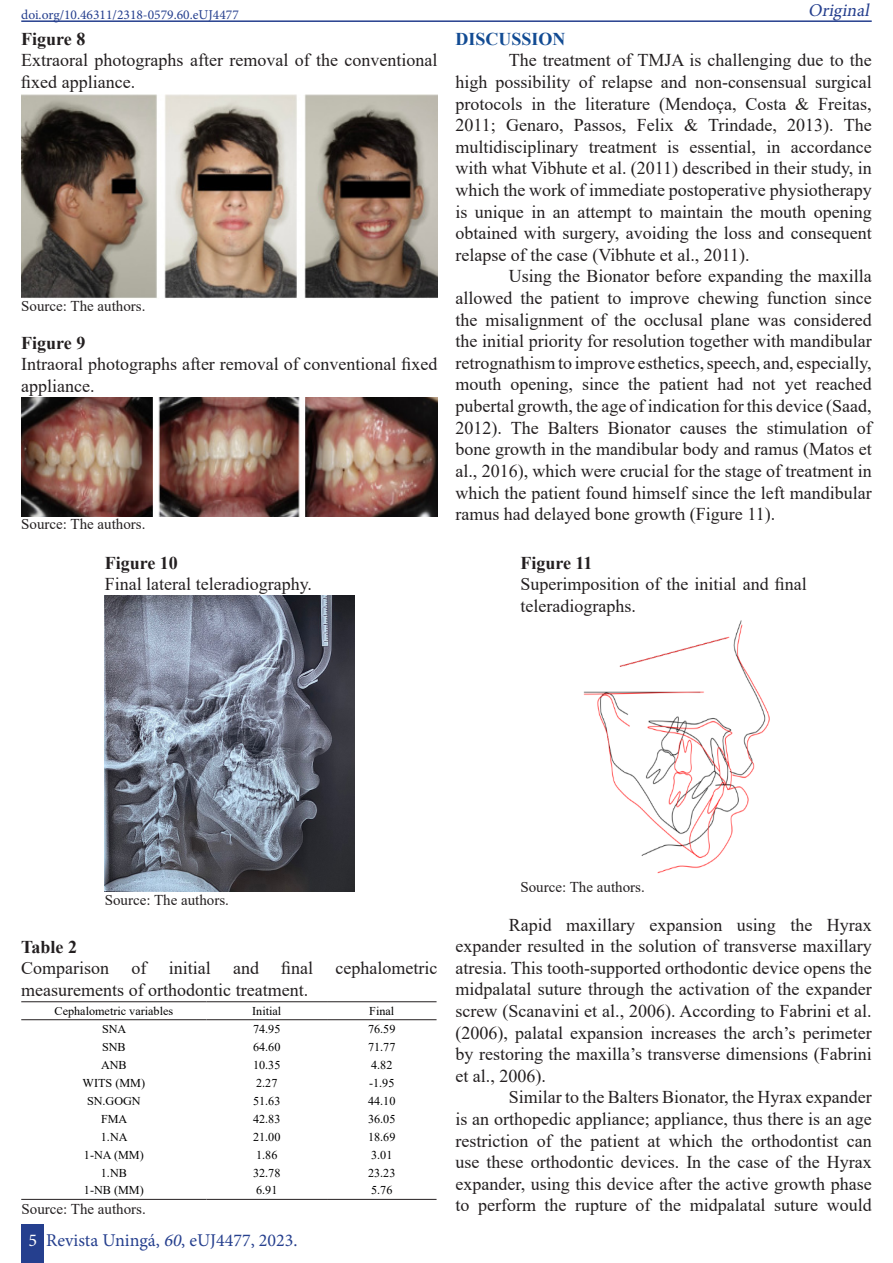
<style>
.page{position:relative;width:893px;height:1263px;background:#fff}
.page>*{position:absolute;margin:0;border:0;box-sizing:border-box;transform-origin:0 0}
.t1{font:18px/21.6px "Times New Roman";color:#231f20;text-align:justify}
.t2{font:700 18px "Times New Roman";color:#231f20}
.t3{font:18px "Minion Pro";color:#253f8e}
.t4{font:700 18px "Times New Roman";color:#124b93}
.t5{font:italic 18px "Minion Pro";color:#253f8e}
.t6{font:15px "Times New Roman";color:#231f20}
.t7{font:13.5px "Minion Pro";color:#253f8e}
.t8{font:12px "Times New Roman";color:#000}
.s1{color:#fff}
.s2{font-style:italic}
</style>
<div class="page">
<div style="left:22px;top:1224px;width:22px;height:39px;background:#253f8e"></div>
<hr style="left:21px;top:20px;width:851px;height:2px;background:#253f8e">
<img style="left:21px;top:94px;width:416px;height:204px">
<img style="left:21px;top:398px;width:416px;height:119px">
<img style="left:105px;top:596px;width:249px;height:296px">
<img style="left:583px;top:620px;width:187px;height:254px">
<svg style="left:21px;top:1002px;width:416px;height:197px"></svg>
<hr style="left:21px;top:1001px;width:186px;height:1px;background:#231f20">
<hr style="left:207px;top:1001px;width:120px;height:1px;background:#231f20">
<hr style="left:327px;top:1001px;width:110px;height:1px;background:#231f20">
<hr style="left:21px;top:1019px;width:186px;height:1px;background:#231f20">
<hr style="left:207px;top:1019px;width:120px;height:1px;background:#231f20">
<hr style="left:327px;top:1019px;width:110px;height:1px;background:#231f20">
<hr style="left:21px;top:1199px;width:186px;height:1px;background:#231f20">
<hr style="left:207px;top:1199px;width:120px;height:1px;background:#231f20">
<hr style="left:327px;top:1199px;width:110px;height:1px;background:#231f20">
<p class="t7" style="left:21px;top:5px;width:219px">doi.org/10.46311/2318-0579.60.eUJ4477</p>
<p class="t5" style="left:808px;top:-2px;width:67px">Original</p>
<p class="t4" style="left:455px;top:26px;width:112px">DISCUSSION</p>
<p class="t1" style="left:455px;top:49px;width:418px;text-indent:53px">The treatment of TMJA is challenging due to the high possibility of relapse and non-consensual surgical protocols in the literature (Mendoça, Costa &amp; Freitas, 2011; Genaro, Passos, Felix &amp; Trindade, 2013). The multidisciplinary treatment is essential, in accordance with what Vibhute et al. (2011) described in their study, in which the work of immediate postoperative physiotherapy is unique in an attempt to maintain the mouth opening obtained with surgery, avoiding the loss and consequent relapse of the case (Vibhute et al., 2011).</p>
<p class="t1" style="left:455px;top:265px;width:418px;text-indent:53px">Using the Bionator before expanding the maxilla allowed the patient to improve chewing function since the misalignment of the occlusal plane was considered the initial priority for resolution together with mandibular retrognathism to improve esthetics, speech, and, especially, mouth opening, since the patient had not yet reached pubertal growth, the age of indication for this device (Saad, 2012). The Balters Bionator causes the stimulation of bone growth in the mandibular body and ramus (Matos et al., 2016), which were crucial for the stage of treatment in which the patient found himself since the left mandibular ramus had delayed bone growth (Figure 11).</p>
<p class="t2" style="left:21px;top:26px;width:66px">Figure 8</p>
<p class="t1" style="left:21px;top:49px;width:418px">Extraoral photographs after removal of the conventional fixed appliance.</p>
<p class="t6" style="left:21px;top:295px;width:126px">Source: The authors.</p>
<p class="t2" style="left:21px;top:330px;width:66px">Figure 9</p>
<p class="t1" style="left:21px;top:353px;width:418px">Intraoral photographs after removal of conventional fixed appliance.</p>
<p class="t6" style="left:21px;top:514px;width:126px">Source: The authors.</p>
<p class="t2" style="left:105px;top:549px;width:75px">Figure 10</p>
<p class="t1" style="left:105px;top:573px;width:209px">Final lateral teleradiography.</p>
<p class="t2" style="left:520px;top:549px;width:74px">Figure 11</p>
<p class="t1" style="left:520px;top:573px;width:288px">Superimposition of the initial and final teleradiographs.</p>
<p class="t6" style="left:105px;top:889px;width:126px">Source: The authors.</p>
<p class="t2" style="left:21px;top:934px;width:57px">Table 2</p>
<p class="t1" style="left:21px;top:957px;width:418px">Comparison of initial and final cephalometric measurements of orthodontic treatment.</p>
<p class="t8" style="left:55px;top:1002px;width:120px">Cephalometric variables</p>
<p class="t8" style="left:252px;top:1002px;width:31px">Initial</p>
<p class="t8" style="left:369px;top:1002px;width:27px">Final</p>
<p class="t8" style="left:102px;top:1020px;width:26px">SNA</p>
<p class="t8" style="left:253px;top:1020px;width:29px">74.95</p>
<p class="t8" style="left:368px;top:1020px;width:29px">76.59</p>
<p class="t8" style="left:102px;top:1038px;width:25px">SNB</p>
<p class="t8" style="left:253px;top:1038px;width:29px">64.60</p>
<p class="t8" style="left:368px;top:1038px;width:29px">71.77</p>
<p class="t8" style="left:101px;top:1056px;width:27px">ANB</p>
<p class="t8" style="left:253px;top:1056px;width:29px">10.35</p>
<p class="t8" style="left:371px;top:1056px;width:23px">4.82</p>
<p class="t8" style="left:83px;top:1074px;width:64px">WITS (MM)</p>
<p class="t8" style="left:256px;top:1074px;width:23px">2.27</p>
<p class="t8" style="left:369px;top:1074px;width:27px">-1.95</p>
<p class="t8" style="left:87px;top:1092px;width:55px">SN.GOGN</p>
<p class="t8" style="left:253px;top:1092px;width:29px">51.63</p>
<p class="t8" style="left:368px;top:1092px;width:29px">44.10</p>
<p class="t8" style="left:101px;top:1110px;width:28px">FMA</p>
<p class="t8" style="left:253px;top:1110px;width:29px">42.83</p>
<p class="t8" style="left:368px;top:1110px;width:29px">36.05</p>
<p class="t8" style="left:101px;top:1128px;width:28px">1.NA</p>
<p class="t8" style="left:253px;top:1128px;width:29px">21.00</p>
<p class="t8" style="left:368px;top:1128px;width:29px">18.69</p>
<p class="t8" style="left:84px;top:1146px;width:61px">1-NA (MM)</p>
<p class="t8" style="left:256px;top:1146px;width:23px">1.86</p>
<p class="t8" style="left:371px;top:1146px;width:23px">3.01</p>
<p class="t8" style="left:101px;top:1164px;width:28px">1.NB</p>
<p class="t8" style="left:253px;top:1164px;width:29px">32.78</p>
<p class="t8" style="left:368px;top:1164px;width:29px">23.23</p>
<p class="t8" style="left:84px;top:1182px;width:61px">1-NB (MM)</p>
<p class="t8" style="left:256px;top:1182px;width:23px">6.91</p>
<p class="t8" style="left:371px;top:1182px;width:23px">5.76</p>
<p class="t6" style="left:22px;top:1199px;width:126px">Source: The authors.</p>
<p class="t3" style="left:29px;top:1228px;width:271px"><span class="s1">5</span> Revista Uningá, <span class="s2">60</span>, eUJ4477, 2023.</p>
<p class="t6" style="left:520px;top:876px;width:126px">Source: The authors.</p>
<p class="t1" style="left:455px;top:913px;width:418px;text-indent:53px">Rapid maxillary expansion using the Hyrax expander resulted in the solution of transverse maxillary atresia. This tooth-supported orthodontic device opens the midpalatal suture through the activation of the expander screw (Scanavini et al., 2006). According to Fabrini et al. (2006), palatal expansion increases the arch’s perimeter by restoring the maxilla’s transverse dimensions (Fabrini et al., 2006).</p>
<p class="t1" style="left:455px;top:1086px;width:418px;text-indent:53px">Similar to the Balters Bionator, the Hyrax expander is an orthopedic appliance; appliance, thus there is an age restriction of the patient at which the orthodontist can use these orthodontic devices. In the case of the Hyrax expander, using this device after the active growth phase to perform the rupture of the midpalatal suture would</p>
</div>
